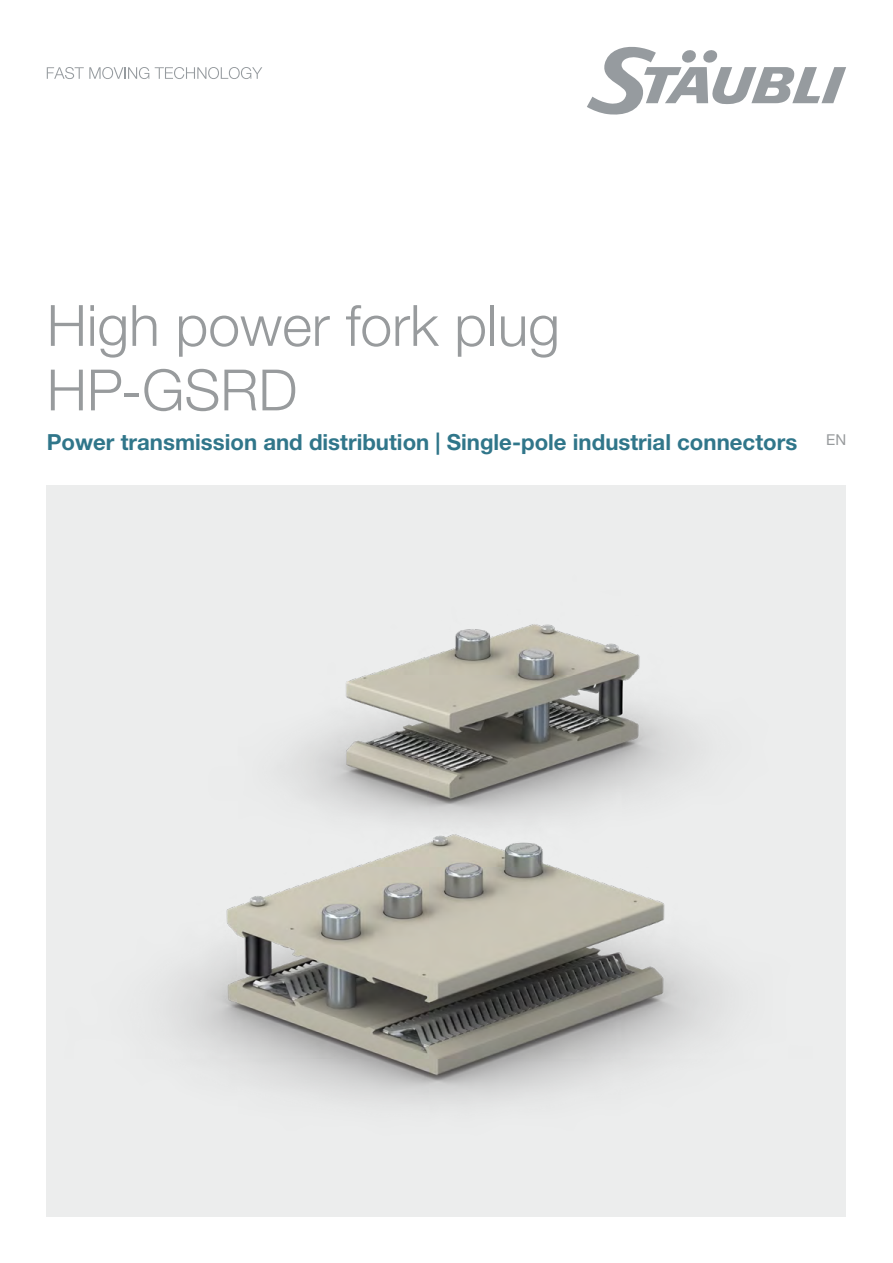
<style>
.page{position:relative;width:893px;height:1263px;background:#fff}
.page>*{position:absolute;margin:0;border:0;box-sizing:border-box;transform-origin:0 0}
.Headline_Title_neutral{font:300 57px "Helvetica Neue LTW1 G";color:#989b9d}
.Subline_Title_neutral{font:700 22.2px "Helvetica Neue LTW1 G";color:#30768a}
.Language_Indication{font:15px "Helvetica Neue LTW1 G";color:#989b9d}
</style>
<div class="page">
<svg style="left:587px;top:47px;width:259px;height:68px"></svg>
<svg style="left:47px;top:67px;width:102px;height:12px"></svg>
<svg style="left:155px;top:67px;width:107px;height:12px"></svg>
<img style="left:47px;top:485px;width:799px;height:731px">
<p class="Headline_Title_neutral" style="left:47px;top:291px;width:515px">High power fork plug</p>
<p class="Headline_Title_neutral" style="left:47px;top:355px;width:252px">HP-GSRD</p>
<p class="Subline_Title_neutral" style="left:47px;top:429px;width:752px">Power transmission and distribution | Single-pole industrial connectors</p>
<p class="Language_Indication" style="left:826px;top:431px;width:21px">EN</p>
</div>
